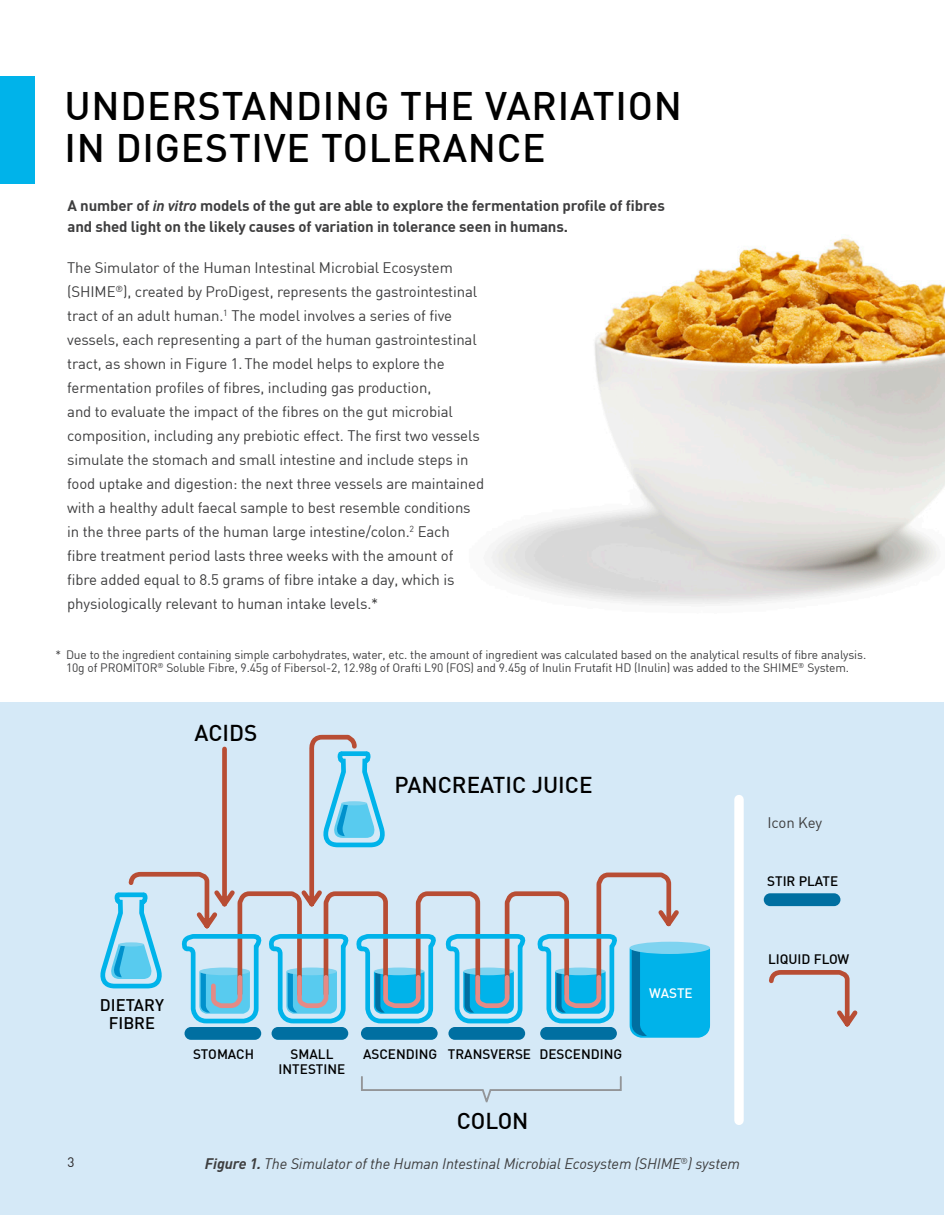
<style>
.page{position:relative;width:945px;height:1215px;background:#fff}
.page>*{position:absolute;margin:0;border:0;box-sizing:border-box;transform-origin:0 0}
.t1{font:500 39px/42px "DIN";letter-spacing:.02em;color:#000}
.t2{font:500 22.5px "DIN";color:#000}
.t3{font:500 16.5px/18px "DIN";color:#000;text-align:center}
.copy{font:15px/24px "DIN";letter-spacing:-.01em;color:#3e3e3f}
.copy-2{font:700 15px/21px "DIN";letter-spacing:-.01em;color:#3e3e3f}
.copy-3{font:italic 15px "DIN";letter-spacing:-.01em;color:#3e3e3f}
.t4{font:500 13.5px "DIN";color:#000}
.t5{font:500 13.5px "DIN";color:#fff}
.t6{font:13.5px "DIN";color:#231f20}
.copy-4{font:12px/13.5px "DIN";letter-spacing:-.01em;color:#3e3e3f;text-align:center}
.s1{font-style:italic}
.s2{font-weight:700}
</style>
<div class="page">
<img style="left:491px;top:238px;width:454px;height:366px">
<div style="left:0;top:702px;width:944px;height:513px;background:#d5e9f7"></div>
<div style="left:185px;top:1027px;width:76px;height:13px;background:#006fa1;border-radius:6px"></div>
<div style="left:764px;top:893px;width:76px;height:13px;background:#006fa1;border-radius:6px"></div>
<div style="left:272px;top:1027px;width:76px;height:13px;background:#006fa1;border-radius:6px"></div>
<div style="left:361px;top:1027px;width:77px;height:13px;background:#006fa1;border-radius:6px"></div>
<div style="left:448px;top:1027px;width:77px;height:13px;background:#006fa1;border-radius:6px"></div>
<div style="left:540px;top:1027px;width:77px;height:13px;background:#006fa1;border-radius:6px"></div>
<svg style="left:630px;top:949px;width:80px;height:89px;background:#02ace2"></svg>
<div style="left:630px;top:942px;width:80px;height:12px;background:#7ed3f0;border-radius:50%"></div>
<svg style="left:100px;top:892px;width:62px;height:97px"></svg>
<div style="left:119px;top:942px;width:25px;height:5px;background:#7ed3f0;border-radius:50%"></div>
<svg style="left:126px;top:735px;width:553px;height:198px"></svg>
<svg style="left:180px;top:932px;width:440px;height:92px"></svg>
<svg style="left:361px;top:1076px;width:261px;height:27px"></svg>
<div style="left:734px;top:800px;width:10px;height:320px;background:#fff"></div>
<svg style="left:769px;top:970px;width:88px;height:57px"></svg>
<div style="left:0;top:76px;width:34px;height:108px;background:#00b3ea"></div>
<p class="t1" style="left:64px;top:84px;width:619px">UNDERSTANDING THE VARIATION<br>IN DIGESTIVE TOLERANCE</p>
<p class="copy-2" style="left:68px;top:195px;width:599px">A number of <span class="s1">in vitro</span> models of the gut are able to explore the fermentation profile of fibres and shed light on the likely causes of variation in tolerance seen in humans.</p>
<p class="copy" style="left:67px;top:255px;width:418px">The Simulator of the Human Intestinal Microbial Ecosystem (SHIME<sup>®</sup>), created by ProDigest, represents the gastrointestinal tract of an adult human.<sup>1</sup> The model involves a series of five vessels, each representing a part of the human gastrointestinal tract, as shown in Figure 1.The model helps to explore the fermentation profiles of fibres, including gas production,<br>and to evaluate the impact of the fibres on the gut microbial composition, including any prebiotic effect. The first two vessels simulate the stomach and small intestine and include steps in food uptake and digestion: the next three vessels are maintained with a healthy adult faecal sample to best resemble conditions in the three parts of the human large intestine/colon.<sup>2</sup> Each<br>fibre treatment period lasts three weeks with the amount of fibre added equal to 8.5 grams of fibre intake a day, which is physiologically relevant to human intake levels.*</p>
<p class="copy-4" style="left:56px;top:648px;width:812px">* Due to the ingredient containing simple carbohydrates, water, etc. the amount of ingredient was calculated based on the analytical results of fibre analysis.<br>10g of PROMITOR<sup>®</sup> Soluble Fibre, 9.45g of Fibersol-2, 12.98g of Orafti L90 (FOS) and 9.45g of Inulin Frutafit HD (Inulin) was added to the SHIME<sup>®</sup> System.</p>
<p class="t3" style="left:100px;top:996px;width:66px">DIETARY<br>FIBRE</p>
<p class="t6" style="left:68px;top:1154px;width:9px">3</p>
<p class="t2" style="left:195px;top:718px;width:64px">ACIDS</p>
<p class="t2" style="left:395px;top:770px;width:200px">PANCREATIC JUICE</p>
<p class="t4" style="left:193px;top:1045px;width:63px">STOMACH</p>
<p class="t4" style="left:291px;top:1045px;width:44px">SMALL</p>
<p class="t4" style="left:279px;top:1060px;width:68px">INTESTINE</p>
<p class="t4" style="left:363px;top:1045px;width:76px">ASCENDING</p>
<p class="t4" style="left:448px;top:1045px;width:85px">TRANSVERSE</p>
<p class="t4" style="left:539px;top:1045px;width:84px">DESCENDING</p>
<p class="t2" style="left:457px;top:1107px;width:73px">COLON</p>
<p class="t5" style="left:649px;top:985px;width:45px">WASTE</p>
<p class="copy-3" style="left:205px;top:1154px;width:537px"><span class="s2">Figure 1.</span> The Simulator of the Human Intestinal Microbial Ecosystem (SHIME<sup>®</sup>) system</p>
<p class="copy" style="left:768px;top:811px;width:56px">Icon Key</p>
<p class="t4" style="left:767px;top:872px;width:73px">STIR PLATE</p>
<p class="t4" style="left:768px;top:950px;width:83px">LIQUID FLOW</p>
</div>
